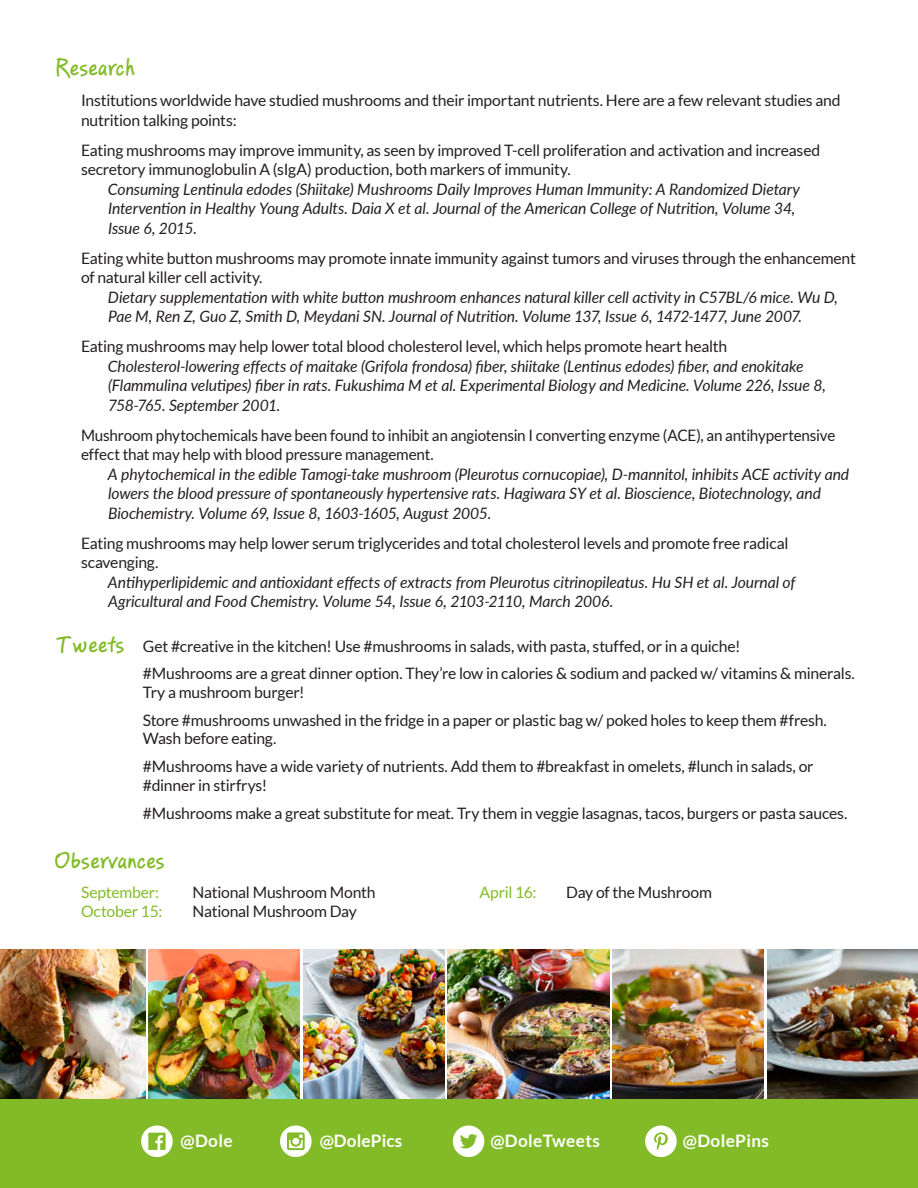
<style>
.page{position:relative;width:918px;height:1188px;background:#fff}
.page>*{position:absolute;margin:0;border:0;box-sizing:border-box;transform-origin:0 0}
.t1{font:500 24px "PF Reminder Pro";color:#82bb27}
.t2{font:700 17.25px "Lato";letter-spacing:.02em;color:#fff}
.t3{font:15.75px/19.5px "Lato";letter-spacing:-.015em;color:#231f20}
.t4{font:italic 15.75px/19.5px "Lato";letter-spacing:-.005em;color:#231f20}
.t5{font:15.75px "Lato";letter-spacing:-.015em;color:#82bb27}
.s1{font-family:"PF Reminder Pro";font-weight:500;font-size:24px;color:#82bb27}
</style>
<div class="page">
<img style="left:613px;top:949px;width:151px;height:150px">
<img style="left:767px;top:949px;width:151px;height:150px">
<img style="left:0;top:949px;width:145px;height:150px">
<img style="left:448px;top:949px;width:161px;height:150px">
<img style="left:303px;top:949px;width:141px;height:150px">
<img style="left:149px;top:949px;width:151px;height:150px">
<div style="left:0;top:1099px;width:918px;height:89px;background:#82bb27"></div>
<svg style="left:453px;top:1125px;width:31px;height:32px"></svg>
<svg style="left:645px;top:1125px;width:32px;height:32px"></svg>
<svg style="left:280px;top:1125px;width:32px;height:32px"></svg>
<svg style="left:141px;top:1125px;width:32px;height:32px"></svg>
<h1 class="t1" style="left:54px;top:52px;width:82px">Research</h1>
<p class="t3" style="left:81px;top:91px;width:761px">Institutions worldwide have studied mushrooms and their important nutrients. Here are a few relevant studies and nutrition talking points:</p>
<p class="t3" style="left:81px;top:140px;width:741px">Eating mushrooms may improve immunity, as seen by improved T-cell proliferation and activation and increased secretory immunoglobulin A (sIgA) production, both markers of immunity.</p>
<p class="t4" style="left:108px;top:178px;width:694px">Consuming Lentinula edodes (Shiitake) Mushrooms Daily Improves Human Immunity: A Randomized Dietary<br>Intervention in Healthy Young Adults. Daia X et al. Journal of the American College of Nutrition, Volume 34,<br>Issue 6, 2015.</p>
<p class="t3" style="left:81px;top:248px;width:776px">Eating white button mushrooms may promote innate immunity against tumors and viruses through the enhancement of natural killer cell activity.</p>
<p class="t4" style="left:108px;top:286px;width:732px">Dietary supplementation with white button mushroom enhances natural killer cell activity in C57BL/6 mice. Wu D,<br>Pae M, Ren Z, Guo Z, Smith D, Meydani SN. Journal of Nutrition. Volume 137, Issue 6, 1472-1477, June 2007.</p>
<p class="t3" style="left:81px;top:337px;width:648px">Eating mushrooms may help lower total blood cholesterol level, which helps promote heart health</p>
<p class="t4" style="left:108px;top:355px;width:719px">Cholesterol-lowering effects of maitake (Grifola frondosa) fiber, shiitake (Lentinus edodes) fiber, and enokitake (Flammulina velutipes) fiber in rats. Fukushima M et al. Experimental Biology and Medicine. Volume 226, Issue 8,<br>758-765. September 2001.</p>
<p class="t3" style="left:81px;top:425px;width:756px">Mushroom phytochemicals have been found to inhibit an angiotensin I converting enzyme (ACE), an antihypertensive effect that may help with blood pressure management.</p>
<p class="t4" style="left:108px;top:463px;width:743px">A phytochemical in the edible Tamogi-take mushroom (Pleurotus cornucopiae), D-mannitol, inhibits ACE activity and lowers the blood pressure of spontaneously hypertensive rats. Hagiwara SY et al. Bioscience, Biotechnology, and<br>Biochemistry. Volume 69, Issue 8, 1603-1605, August 2005.</p>
<p class="t3" style="left:81px;top:533px;width:709px">Eating mushrooms may help lower serum triglycerides and total cholesterol levels and promote free radical scavenging.</p>
<p class="t4" style="left:108px;top:571px;width:689px">Antihyperlipidemic and antioxidant effects of extracts from Pleurotus citrinopileatus. Hu SH et al. Journal of<br>Agricultural and Food Chemistry. Volume 54, Issue 6, 2103-2110, March 2006.</p>
<p class="t3" style="left:143px;top:633px;width:714px;line-height:26.4px;text-indent:-86px"><span class="s1">Tweets</span> Get #creative in the kitchen! Use #mushrooms in salads, with pasta, stuffed, or in a quiche!<br>#Mushrooms are a great dinner option. They’re low in calories &amp; sodium and packed w/ vitamins &amp; minerals.</p>
<p class="t3" style="left:143px;top:678px;width:686px;line-height:27.9px">Try a mushroom burger!<br>Store #mushrooms unwashed in the fridge in a paper or plastic bag w/ poked holes to keep them #fresh.</p>
<p class="t3" style="left:143px;top:725px;width:672px;line-height:27.9px">Wash before eating.<br>#Mushrooms have a wide variety of nutrients. Add them to #breakfast in omelets, #lunch in salads, or</p>
<p class="t3" style="left:143px;top:771px;width:706px;line-height:27.9px">#dinner in stirfrys!<br>#Mushrooms make a great substitute for meat. Try them in veggie lasagnas, tacos, burgers or pasta sauces.</p>
<h1 class="t1" style="left:54px;top:846px;width:112px">Observances</h1>
<p class="t5" style="left:81px;top:884px;width:80px">September:</p>
<p class="t3" style="left:192px;top:883px;width:185px">National Mushroom Month</p>
<p class="t5" style="left:479px;top:884px;width:59px">April 16:</p>
<p class="t3" style="left:566px;top:883px;width:147px">Day of the Mushroom</p>
<p class="t5" style="left:81px;top:903px;width:83px">October 15:</p>
<p class="t3" style="left:192px;top:902px;width:166px">National Mushroom Day</p>
<p class="t2" style="left:181px;top:1131px;width:54px">@Dole</p>
<p class="t2" style="left:320px;top:1131px;width:84px">@DolePics</p>
<p class="t2" style="left:490px;top:1131px;width:111px">@DoleTweets</p>
<p class="t2" style="left:683px;top:1131px;width:88px">@DolePins</p>
</div>
